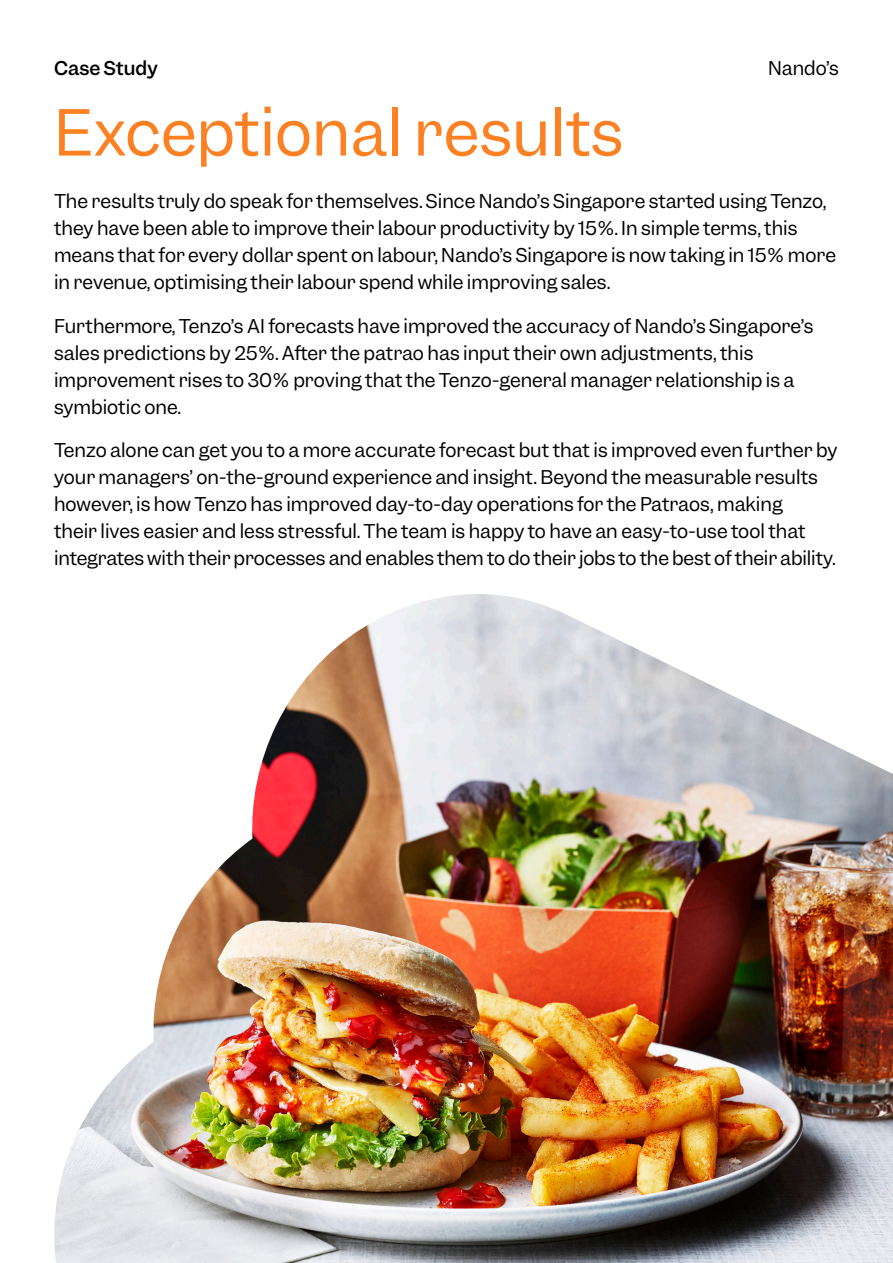
<style>
.page{position:relative;width:893px;height:1263px;background:#fff}
.page>*{position:absolute;margin:0;border:0;box-sizing:border-box;transform-origin:0 0}
.Sub_Header{font:60px "Garnett";color:#fd8023}
.Paragraph_style{font:18px/27px "Garnett";color:#000}
.Page_Details{font:500 18px "Garnett";letter-spacing:.005em;color:#000}
.Title_Details{font:18px "Garnett";color:#000}
</style>
<div class="page">
<img style="left:54px;top:594px;width:839px;height:669px">
<p class="Page_Details" style="left:54px;top:57px;width:105px">Case Study</p>
<p class="Title_Details" style="left:768px;top:57px;width:72px">Nando’s</p>
<p class="Sub_Header" style="left:54px;top:94px;width:571px">Exceptional results</p>
<p class="Paragraph_style" style="left:54px;top:188px;width:784px">The results truly do speak for themselves. Since Nando’s Singapore started using Tenzo, they have been able to improve their labour productivity by 15%. In simple terms, this means that for every dollar spent on labour, Nando’s Singapore is now taking in 15% more in revenue, optimising their labour spend while improving sales.</p>
<p class="Paragraph_style" style="left:54px;top:312px;width:761px">Furthermore, Tenzo’s AI forecasts have improved the accuracy of Nando’s Singapore’s sales predictions by 25%. After the patrao has input their own adjustments, this improvement rises to 30% proving that the Tenzo-general manager relationship is a symbiotic one.</p>
<p class="Paragraph_style" style="left:54px;top:437px;width:785px">Tenzo alone can get you to a more accurate forecast but that is improved even further by your managers’ on-the-ground experience and insight. Beyond the measurable results however, is how Tenzo has improved day-to-day operations for the Patraos, making<br>their lives easier and less stressful. The team is happy to have an easy-to-use tool that integrates with their processes and enables them to do their jobs to the best of their ability.</p>
</div>
